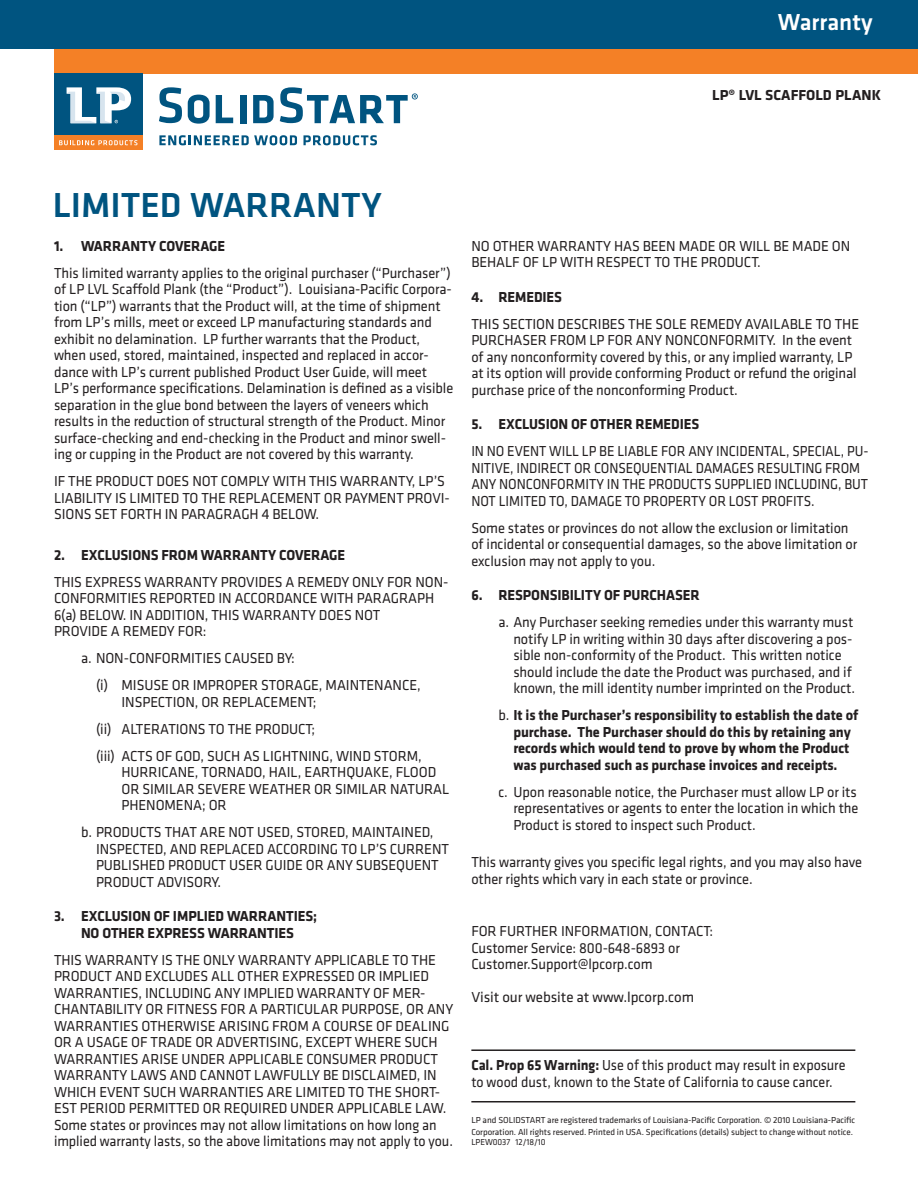
<style>
.page{position:relative;width:918px;height:1188px;background:#fff}
.page>*{position:absolute;margin:0;border:0;box-sizing:border-box;transform-origin:0 0}
.t1{font:500 36px "Klavika";color:#005480}
.t2{font:500 24px "Klavika";color:#fff}
.new_disclaimers{font:15px/16.5px "Klavika";letter-spacing:-.005em;color:#231f20;scale:.96 1}
.t3{font:700 15px/16.5px "Klavika";letter-spacing:-.005em;color:#231f20;text-align:center;scale:.96 1}
.new_disclaimers-2{font:15px/16.5px "Klavika";letter-spacing:-.005em;color:#231f20;scale:.94 1}
.new_disclaimers-3{font:15px/16.5px "Klavika";letter-spacing:-.005em;color:#231f20;scale:.92 1}
.new_disclaimers-4{font:15px "Klavika";letter-spacing:-.005em;color:#231f20}
.t4{font:700 15px "Klavika";letter-spacing:-.005em;color:#231f20}
.t5{font:9px/12px "Klavika";letter-spacing:-.005em;color:#231f20}
.t6{font:9px "Klavika";letter-spacing:-.005em;color:#231f20;scale:.96 1}
.s1{font-weight:400}
.s2{font-weight:700}
</style>
<div class="page">
<div style="left:0;top:0;width:918px;height:49px;background:#005480"></div>
<div style="left:54px;top:49px;width:864px;height:25px;background:#f48026"></div>
<div style="left:54px;top:135px;width:88px;height:15px;background:#f48026"></div>
<svg style="left:59px;top:140px;width:78px;height:5px"></svg>
<div style="left:54px;top:73px;width:88px;height:62px;background:#005480"></div>
<svg style="left:67px;top:87px;width:64px;height:36px"></svg>
<svg style="left:159px;top:87px;width:23px;height:36px"></svg>
<svg style="left:188px;top:95px;width:22px;height:29px"></svg>
<svg style="left:216px;top:95px;width:17px;height:28px"></svg>
<div style="left:240px;top:95px;width:6px;height:28px;background:#005480"></div>
<svg style="left:253px;top:95px;width:21px;height:28px"></svg>
<svg style="left:280px;top:87px;width:138px;height:36px"></svg>
<svg style="left:159px;top:135px;width:138px;height:10px"></svg>
<svg style="left:303px;top:135px;width:74px;height:10px"></svg>
<hr style="left:471px;top:1049px;width:384px;height:2px;background:#231f20">
<hr style="left:471px;top:1101px;width:384px;height:1px;background:#231f20">
<p class="t2" style="left:778px;top:6px;width:96px">WARRANTY</p>
<p class="t4" style="left:712px;top:84px;width:35px">LP ® LVL</p>
<p class="t4" style="left:765px;top:84px;width:117px">Scaffold Plank</p>
<p class="t1" style="left:53px;top:180px;width:331px">LIMITED WARRANTY</p>
<p class="t3" style="left:54px;top:237px;width:180px">1. Warranty Coverage</p>
<p class="new_disclaimers" style="left:54px;top:264px;width:417px">This limited warranty applies to the original purchaser (“Purchaser”) of LP LVL Scaffold Plank (the “Product”). Louisiana-Pacific Corpora&shy;tion (“LP”) warrants that the Product will, at the time of shipment from LP’s mills, meet or exceed LP manufacturing standards and exhibit no delamination. LP further warrants that the Product, when used, stored, maintained, inspected and replaced in accor&shy;dance with LP’s current published Product User Guide, will meet LP’s performance specifications. Delamination is defined as a visible separation in the glue bond between the layers of veneers which results in the reduction of structural strength of the Product. Minor surface-checking and end-checking in the Product and minor swell&shy;ing or cupping in the Product are not covered by this warranty.</p>
<p class="new_disclaimers" style="left:54px;top:473px;width:414px">IF THE PRODUCT DOES NOT COMPLY WITH THIS WARRANTY, LP’S<br>LIABILITY IS LIMITED TO THE REPLACEMENT OR PAYMENT PROVI-<br>SIONS SET FORTH IN PARAGRAGH 4 BELOW.</p>
<p class="t3" style="left:54px;top:546px;width:305px">2. Exclusions from Warranty Coverage</p>
<p class="new_disclaimers" style="left:54px;top:573px;width:412px">THIS EXPRESS WARRANTY PROVIDES A REMEDY ONLY FOR NON-<br>CONFORMITIES REPORTED IN ACCORDANCE WITH PARAGRAPH<br>6(a) BELOW. IN ADDITION, THIS WARRANTY DOES NOT</p>
<p class="new_disclaimers" style="left:54px;top:623px;width:161px">PROVIDE A REMEDY FOR:</p>
<p class="new_disclaimers" style="left:81px;top:650px;width:224px">a. NON-CONFORMITIES CAUSED BY:</p>
<p class="new_disclaimers" style="left:96px;top:677px;width:340px">(i) MISUSE OR IMPROPER STORAGE, MAINTENANCE,</p>
<p class="new_disclaimers" style="left:121px;top:693px;width:205px">INSPECTION, OR REPLACEMENT;</p>
<p class="new_disclaimers" style="left:96px;top:720px;width:230px">(ii) ALTERATIONS TO THE PRODUCT;</p>
<p class="new_disclaimers" style="left:122px;top:747px;width:343px;text-indent:-25px">(iii) ACTS OF GOD, SUCH AS LIGHTNING, WIND STORM, HURRICANE, TORNADO, HAIL, EARTHQUAKE, FLOOD OR SIMILAR SEVERE WEATHER OR SIMILAR NATURAL PHENOMENA; OR</p>
<p class="new_disclaimers" style="left:96px;top:824px;width:369px;text-indent:-15px">b. PRODUCTS THAT ARE NOT USED, STORED, MAINTAINED, INSPECTED, AND REPLACED ACCORDING TO LP’S CURRENT PUBLISHED PRODUCT USER GUIDE OR ANY SUBSEQUENT PRODUCT ADVISORY.</p>
<p class="t3" style="left:54px;top:907px;width:276px">3. Exclusion of Implied Warranties;</p>
<p class="t3" style="left:81px;top:924px;width:223px">No Other Express Warranties</p>
<p class="new_disclaimers" style="left:54px;top:951px;width:417px">THIS WARRANTY IS THE ONLY WARRANTY APPLICABLE TO THE PRODUCT AND EXCLUDES ALL OTHER EXPRESSED OR IMPLIED WARRANTIES, INCLUDING ANY IMPLIED WARRANTY OF MER-CHANTABILITY OR FITNESS FOR A PARTICULAR PURPOSE, OR ANY WARRANTIES OTHERWISE ARISING FROM A COURSE OF DEALING OR A USAGE OF TRADE OR ADVERTISING, EXCEPT WHERE SUCH WARRANTIES ARISE UNDER APPLICABLE CONSUMER PRODUCT WARRANTY LAWS AND CANNOT LAWFULLY BE DISCLAIMED, IN WHICH EVENT SUCH WARRANTIES ARE LIMITED TO THE SHORT-EST PERIOD PERMITTED OR REQUIRED UNDER APPLICABLE LAW.</p>
<p class="new_disclaimers-2" style="left:54px;top:1116px;width:426px">Some states or provinces may not allow limitations on how long an implied warranty lasts, so the above limitations may not apply to you.</p>
<p class="new_disclaimers" style="left:471px;top:237px;width:396px">NO OTHER WARRANTY HAS BEEN MADE OR WILL BE MADE ON<br>BEHALF OF LP WITH RESPECT TO THE PRODUCT.</p>
<p class="t3" style="left:471px;top:288px;width:96px">4. Remedies</p>
<p class="new_disclaimers" style="left:471px;top:315px;width:99px">THIS SECTION describ</p>
<p class="new_disclaimers" style="left:471px;top:315px;width:406px;text-indent:139px">ES THE SOLE REMEDY AVAILABLE TO THE PURCHASER FROM LP FOR ANY NONCONFORMITY. In the event of any nonconformity covered by this, or any implied warranty, LP at its option will provide conforming Product or refund the original purchase price of the nonconforming Product.</p>
<p class="t3" style="left:471px;top:415px;width:239px">5. Exclusion of Other Remedies</p>
<p class="new_disclaimers-3" style="left:471px;top:443px;width:433px">IN NO EVENT WILL LP BE LIABLE FOR ANY INCIDENTAL, SPECIAL, PU-NITIVE, INDIRECT OR CONSEQUENTIAL DAMAGES RESULTING FROM ANY NONCONFORMITY IN THE PRODUCTS SUPPLIED INCLUDING, BUT NOT LIMITED TO, DAMAGE TO PROPERTY OR LOST PROFITS.</p>
<p class="new_disclaimers" style="left:471px;top:519px;width:403px">Some states or provinces do not allow the exclusion or limitation of incidental or consequential damages, so the above limitation or exclusion may not apply to you.</p>
<p class="t3" style="left:471px;top:586px;width:239px">6. Responsibility of purchaser</p>
<p class="new_disclaimers" style="left:513px;top:614px;width:358px;text-indent:-15px">a. Any Purchaser seeking remedies under this warranty must notify LP in writing within 30 days after discovering a pos&shy;sible non-conformity of the Product. This written notice should include the date the Product was purchased, and if known, the mill identity number imprinted on the Product.</p>
<p class="t3" style="left:498px;top:706px;width:377px"><span class="s1">b.</span> It is the Purchaser’s responsibility to establish the date of purchase. The Purchaser should do this by retaining any records which would tend to prove by whom the Product was purchased such as purchase invoices and receipts.</p>
<p class="new_disclaimers" style="left:513px;top:783px;width:361px;text-align:justify;text-indent:-15px">c. Upon reasonable notice, the Purchaser must allow LP or its representatives or agents to enter the location in which the Product is stored to inspect such Product.</p>
<p class="new_disclaimers" style="left:471px;top:854px;width:409px">This warranty gives you specific legal rights, and you may also have other rights which vary in each state or province.</p>
<p class="new_disclaimers" style="left:471px;top:923px;width:253px">FOR FURTHER INFORMATION, CONTACT:</p>
<p class="new_disclaimers" style="left:471px;top:939px;width:219px">Customer Service: 800-648-6893 or</p>
<p class="new_disclaimers" style="left:471px;top:956px;width:190px">Customer.Support@lpcorp.com</p>
<p class="new_disclaimers-4" style="left:471px;top:988px;width:224px">Visit our website at www.lpcorp.com</p>
<p class="new_disclaimers-2" style="left:471px;top:1057px;width:400px"><span class="s2">Cal. Prop 65 Warning:</span> Use of this product may result in exposure to wood dust, known to the State of California to cause cancer.</p>
<p class="t5" style="left:471px;top:1113px;width:385px">LP and SOLIDSTART are registered trademarks of Louisiana-Pacific Corporation. © 2010 Louisiana-Pacific<br>Corporation. All rights reserved. Printed in USA. Specifications (details) subject to change without notice.</p>
<p class="t6" style="left:471px;top:1137px;width:79px">LPEW0037 12/18/10</p>
</div>
